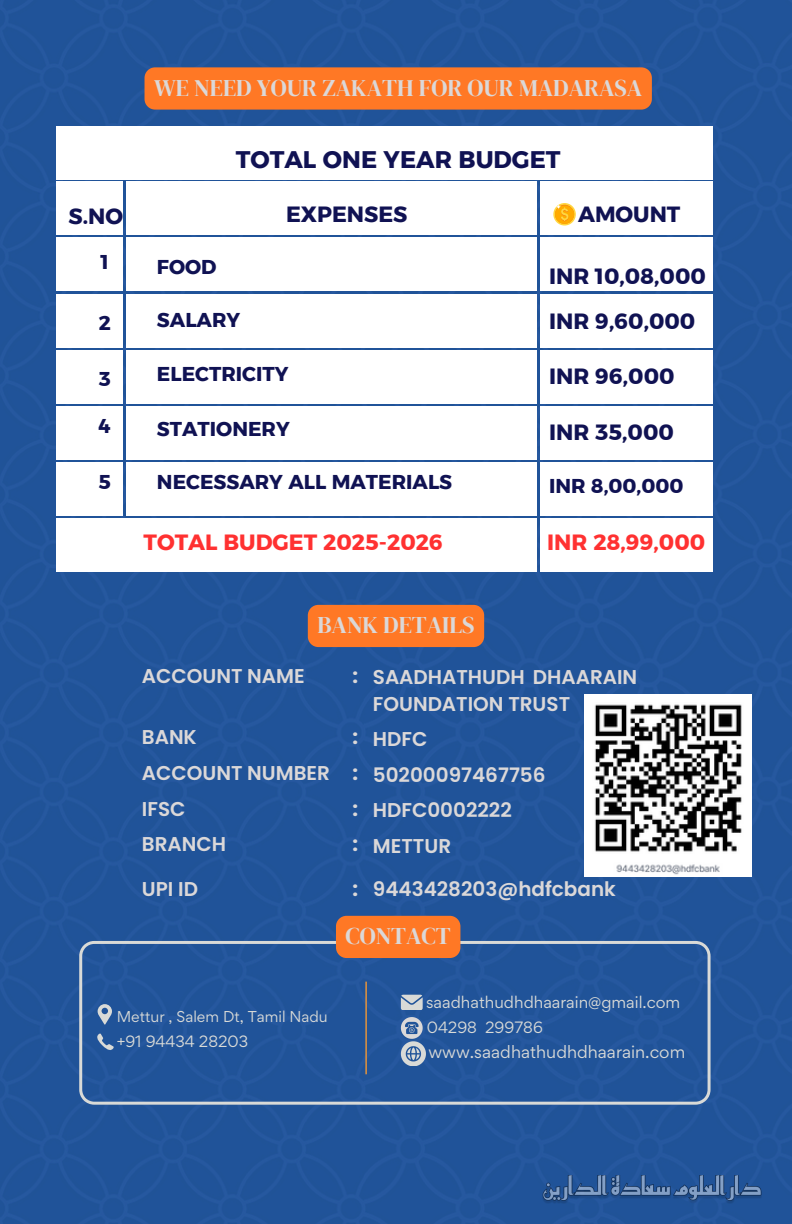
<style>
.page{position:relative;width:792px;height:1224px;background:#205399}
.page>*{position:absolute;margin:0;border:0;box-sizing:border-box;transform-origin:0 0}
.t1{font:24px "Kief Montaser Bold";color:#101253}
.t2{font:23.8px "DM Serif Display";color:#dbd8d8}
.t3{font:22px "Kief Montaser Bold";color:#101253}
.t4{font:22px "Kief Montaser Bold";color:#ff3131}
.t5{font:600 20px/27px "Poppins";color:#dbd8d8}
.t6{font:20px "Kief Montaser Bold";color:#101253}
.t7{font:700 20px "Poppins";color:#dbd8d8}
.t8{font:16px "Gordita";color:#d9dad7}
.t9{font:15.2px "Gordita";color:#d9dad7}
.t10{font:14.6px "Gordita";color:#d9dad7}
.t11{font:14px "Gordita";color:#d9dad7}
</style>
<div class="page">
<img style="left:543px;top:1175px;width:219px;height:29px">
<div style="left:57px;top:126px;width:656px;height:53px;background:#fff"></div>
<div style="left:57px;top:182px;width:66px;height:53px;background:#fff"></div>
<div style="left:126px;top:182px;width:411px;height:53px;background:#fff"></div>
<div style="left:540px;top:182px;width:173px;height:53px;background:#fff"></div>
<div style="left:57px;top:238px;width:66px;height:53px;background:#fff"></div>
<div style="left:126px;top:238px;width:411px;height:53px;background:#fff"></div>
<div style="left:540px;top:238px;width:173px;height:53px;background:#fff"></div>
<div style="left:57px;top:294px;width:66px;height:53px;background:#fff"></div>
<div style="left:126px;top:294px;width:411px;height:53px;background:#fff"></div>
<div style="left:540px;top:294px;width:173px;height:53px;background:#fff"></div>
<div style="left:57px;top:350px;width:66px;height:53px;background:#fff"></div>
<div style="left:126px;top:350px;width:411px;height:53px;background:#fff"></div>
<div style="left:540px;top:350px;width:173px;height:53px;background:#fff"></div>
<div style="left:57px;top:406px;width:66px;height:53px;background:#fff"></div>
<div style="left:126px;top:406px;width:411px;height:53px;background:#fff"></div>
<div style="left:540px;top:406px;width:173px;height:53px;background:#fff"></div>
<div style="left:57px;top:462px;width:66px;height:53px;background:#fff"></div>
<div style="left:126px;top:462px;width:411px;height:53px;background:#fff"></div>
<div style="left:540px;top:462px;width:173px;height:53px;background:#fff"></div>
<div style="left:57px;top:518px;width:480px;height:53px;background:#fff"></div>
<div style="left:540px;top:518px;width:173px;height:53px;background:#fff"></div>
<svg style="left:553px;top:203px;width:23px;height:23px"></svg>
<div style="left:555px;top:205px;width:19px;height:19px;background:#ffab00;border-radius:50%"></div>
<svg style="left:556px;top:204px;width:12px;height:18px"></svg>
<div style="left:79px;top:941px;width:632px;height:163px;background:#205399"></div>
<hr style="left:365px;top:982px;width:2px;height:92px;background:#e4933b">
<svg style="left:98px;top:1004px;width:14px;height:21px"></svg>
<svg style="left:96px;top:1034px;width:18px;height:17px"></svg>
<svg style="left:401px;top:995px;width:22px;height:15px"></svg>
<img style="left:584px;top:694px;width:168px;height:183px">
<div style="left:145px;top:67px;width:507px;height:43px;background:#ff7825"></div>
<div style="left:308px;top:605px;width:176px;height:42px;background:#ff7825;border-radius:11px"></div>
<div style="left:336px;top:916px;width:124px;height:42px;background:#ff7825;border-radius:11px"></div>
<svg style="left:401px;top:1017px;width:24px;height:49px"></svg>
<h1 class="t2" style="left:154px;top:71px;width:490px">WE NEED YOUR ZAKATH FOR OUR MADARASA</h1>
<h1 class="t1" style="left:236px;top:144px;width:326px">TOTAL ONE YEAR BUDGET</h1>
<h1 class="t3" style="left:69px;top:203px;width:56px">S.NO</h1>
<h1 class="t3" style="left:286px;top:201px;width:123px">EXPENSES</h1>
<p class="t3" style="left:578px;top:201px;width:104px">AMOUNT</p>
<h3 class="t6" style="left:101px;top:250px;width:10px">1</h3>
<h1 class="t6" style="left:99px;top:311px;width:14px">2</h1>
<p class="t6" style="left:99px;top:367px;width:14px">3</p>
<h3 class="t6" style="left:99px;top:413px;width:14px">4</h3>
<h1 class="t6" style="left:99px;top:470px;width:14px">5</h1>
<p class="t6" style="left:157px;top:255px;width:61px">FOOD</p>
<h3 class="t6" style="left:157px;top:308px;width:85px">SALARY</h3>
<h1 class="t6" style="left:157px;top:362px;width:133px">ELECTRICITY</h1>
<p class="t6" style="left:157px;top:417px;width:134px">STATIONERY</p>
<h3 class="t6" style="left:157px;top:470px;width:297px">NECESSARY ALL MATERIALS</h3>
<h1 class="t3" style="left:549px;top:262px;width:158px">INR 10,08,000</h1>
<h2 class="t3" style="left:549px;top:307px;width:148px">INR 9,60,000</h2>
<p class="t3" style="left:549px;top:363px;width:127px">INR 96,000</p>
<p class="t3" style="left:549px;top:418px;width:126px">INR 35,000</p>
<p class="t6" style="left:549px;top:474px;width:136px">INR 8,00,000</p>
<p class="t4" style="left:144px;top:528px;width:301px">TOTAL BUDGET 2025-2026</p>
<p class="t4" style="left:547px;top:528px;width:160px">INR 28,99,000</p>
<h3 class="t2" style="left:317px;top:609px;width:159px">BANK DETAILS</h3>
<h3 class="t5" style="left:142px;top:662px;width:164px">ACCOUNT NAME</h3>
<h1 class="t5" style="left:142px;top:724px;width:57px">BANK</h1>
<h1 class="t5" style="left:142px;top:760px;width:190px">ACCOUNT NUMBER</h1>
<h2 class="t5" style="left:142px;top:795px;width:45px">IFSC</h2>
<h3 class="t5" style="left:142px;top:831px;width:86px">BRANCH</h3>
<h3 class="t7" style="left:353px;top:662px;width:7px">:</h3>
<h3 class="t7" style="left:353px;top:723px;width:7px">:</h3>
<h3 class="t7" style="left:353px;top:759px;width:7px">:</h3>
<h3 class="t7" style="left:353px;top:795px;width:7px">:</h3>
<h3 class="t7" style="left:353px;top:830px;width:7px">:</h3>
<p class="t5" style="left:373px;top:664px;width:266px">SAADHATHUDH DHAARAIN<br>FOUNDATION TRUST</p>
<p class="t5" style="left:373px;top:725px;width:56px">HDFC</p>
<p class="t5" style="left:373px;top:761px;width:174px">50200097467756</p>
<p class="t5" style="left:373px;top:797px;width:140px">HDFC0002222</p>
<p class="t5" style="left:373px;top:832px;width:80px">METTUR</p>
<h3 class="t5" style="left:142px;top:875px;width:58px">UPI ID</h3>
<h3 class="t7" style="left:353px;top:875px;width:7px">:</h3>
<h4 class="t5" style="left:373px;top:875px;width:244px">9443428203@hdfcbank</h4>
<p class="t2" style="left:345px;top:920px;width:107px">CONTACT</p>
<h3 class="t11" style="left:117px;top:1007px;width:213px">Mettur , Salem Dt, Tamil Nadu</h3>
<p class="t10" style="left:117px;top:1032px;width:133px">+91 94434 28203</p>
<h3 class="t9" style="left:426px;top:992px;width:256px">saadhathudhdhaarain@gmail.com</h3>
<h4 class="t10" style="left:427px;top:1017px;width:118px">04298 299786</h4>
<p class="t8" style="left:428px;top:1041px;width:258px">www.saadhathudhdhaarain.com</p>
</div>
